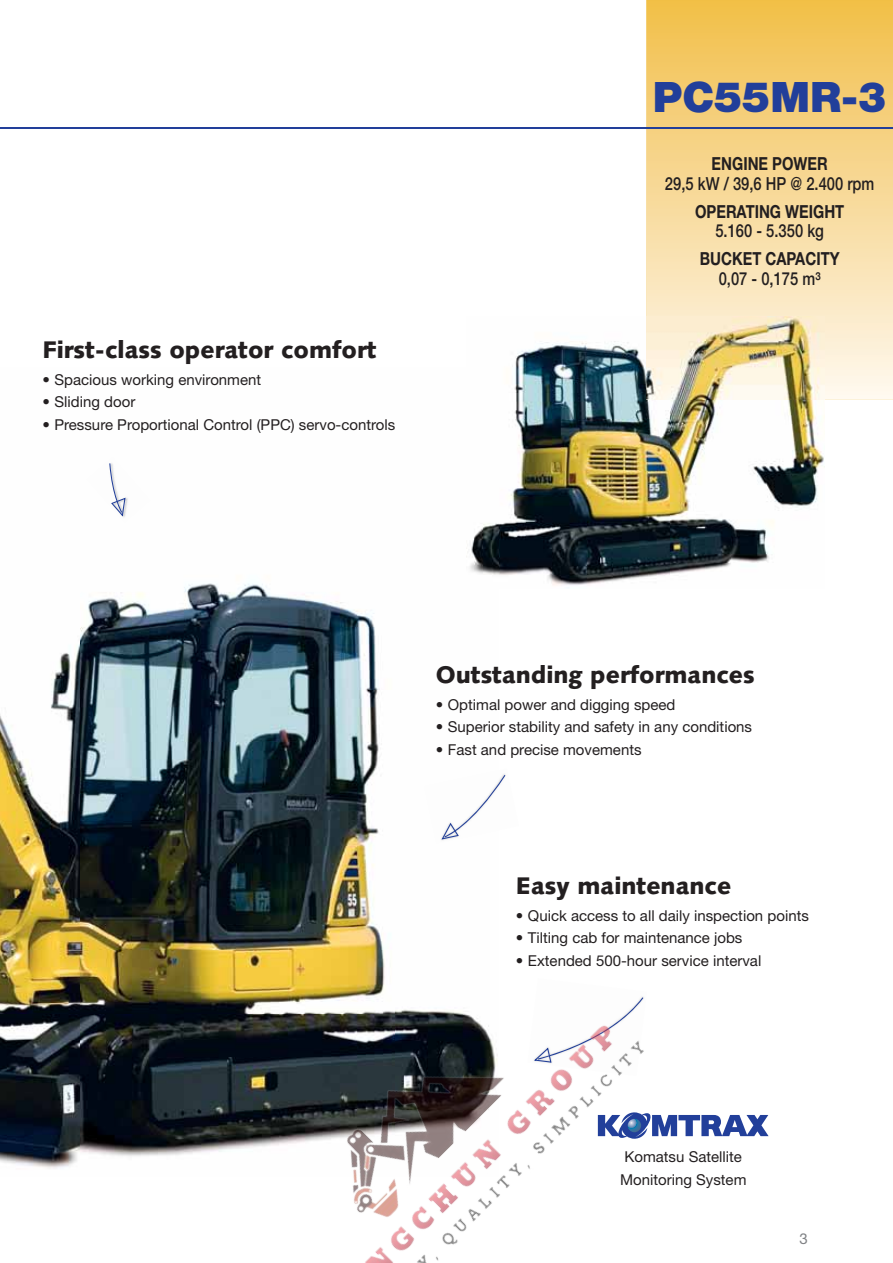
<style>
.page{position:relative;width:893px;height:1263px;background:#fff}
.page>*{position:absolute;margin:0;border:0;box-sizing:border-box;transform-origin:0 0}
.t1{font:900 42px "Helvetica Neue LT Pro";color:#223f9a}
.t2{font:900 24px "Syntax LTCE";color:#231f20}
.t3{font:500 18px "Helvetica Neue LT Pro";color:#231f20;scale:.82 1}
.t4{font:700 18px "Helvetica Neue LT Pro";color:#231f20;scale:.82 1}
.t5{font:15px/22.5px "Helvetica Neue LT Pro";color:#231f20}
.t6{font:15px "Helvetica Neue LT Pro";color:#808285}
</style>
<div class="page">
<img style="left:0;top:583px;width:380px;height:586px">
<svg style="left:109px;top:463px;width:17px;height:54px"></svg>
<svg style="left:441px;top:775px;width:64px;height:65px"></svg>
<svg style="left:646px;top:0;width:247px;height:400px;background:#f6d690"></svg>
<hr style="left:0;top:127px;width:893px;height:1px;background:#223f9a">
<svg style="left:678px;top:1115px;width:90px;height:22px"></svg>
<img style="left:498px;top:341px;width:173px;height:247px">
<img style="left:671px;top:400px;width:154px;height:174px">
<img style="left:466px;top:523px;width:32px;height:52px">
<img style="left:646px;top:316px;width:179px;height:84px">
<img style="left:215px;top:927px;width:463px;height:336px">
<h2 class="t2" style="left:42px;top:338px;width:336px">First-class operator comfort</h2>
<p class="t5" style="left:42px;top:370px;width:220px">• Spacious working environment</p>
<p class="t5" style="left:42px;top:393px;width:94px">• Sliding door</p>
<p class="t5" style="left:42px;top:415px;width:354px">• Pressure Proportional Control (PPC) servo-controls</p>
<h1 class="t1" style="left:653px;top:82px;width:235px">PC55MR-3</h1>
<p class="t4" style="left:711px;top:157px;width:143px">ENGINE POWER</p>
<p class="t3" style="left:665px;top:177px;width:257px">29,5 kW / 39,6 HP @ 2.400 rpm</p>
<p class="t4" style="left:695px;top:205px;width:183px">OPERATING WEIGHT</p>
<p class="t3" style="left:715px;top:224px;width:134px">5.160 - 5.350 kg</p>
<p class="t4" style="left:700px;top:252px;width:172px">BUCKET CAPACITY</p>
<p class="t3" style="left:719px;top:272px;width:126px">0,07 - 0,175 m³</p>
<h2 class="t2" style="left:436px;top:663px;width:320px">Outstanding performances</h2>
<p class="t5" style="left:436px;top:695px;width:241px">• Optimal power and digging speed</p>
<p class="t5" style="left:436px;top:717px;width:318px">• Superior stability and safety in any conditions</p>
<p class="t5" style="left:436px;top:740px;width:207px">• Fast and precise movements</p>
<h2 class="t2" style="left:516px;top:874px;width:217px">Easy maintenance</h2>
<p class="t5" style="left:516px;top:906px;width:294px">• Quick access to all daily inspection points</p>
<p class="t5" style="left:516px;top:928px;width:228px">• Tilting cab for maintenance jobs</p>
<p class="t5" style="left:516px;top:951px;width:247px">• Extended 500-hour service interval</p>
<p class="t5" style="left:620px;top:1147px;width:128px">Komatsu Satellite<br>Monitoring System</p>
<p class="t6" style="left:799px;top:1233px;width:10px">3</p>
</div>
